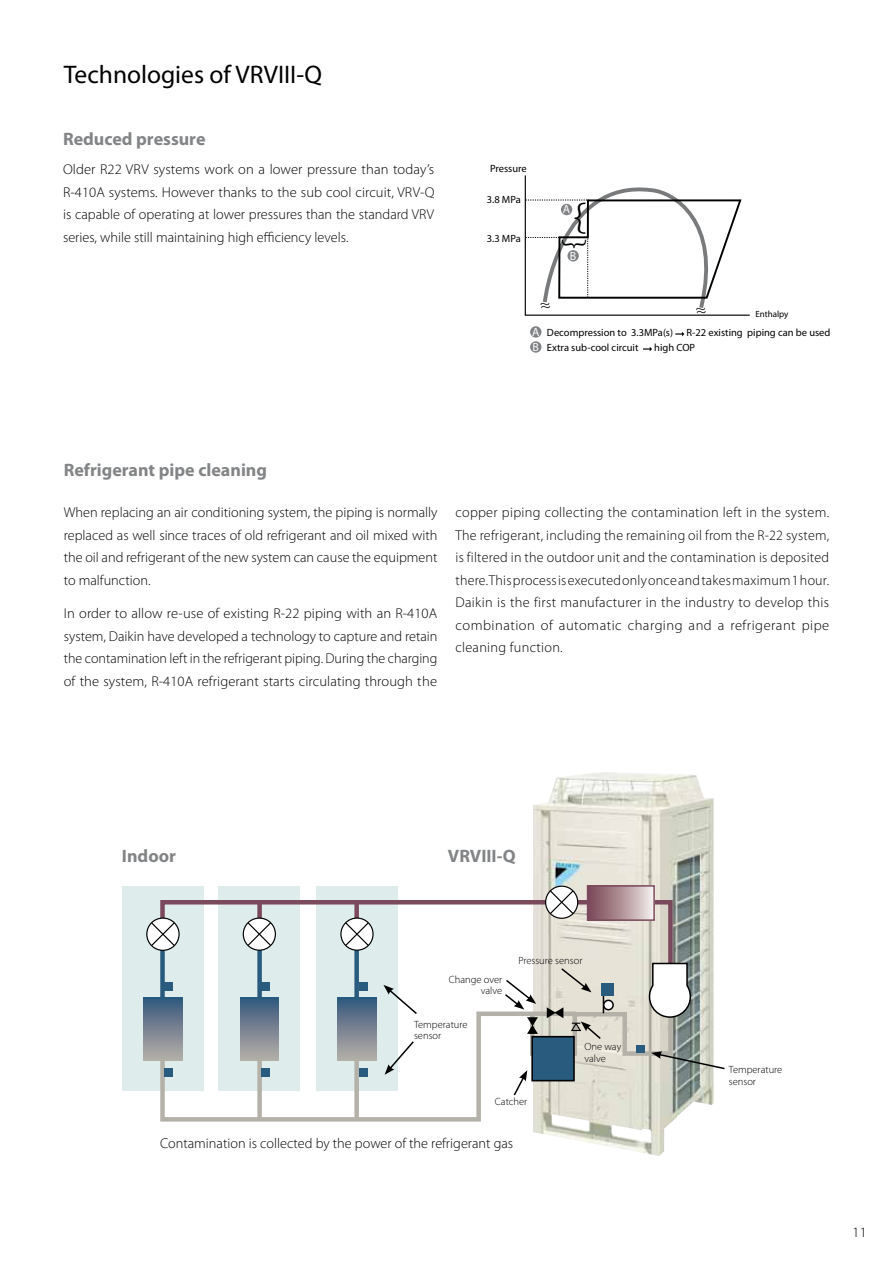
<style>
.page{position:relative;width:893px;height:1263px;background:#fff}
.page>*{position:absolute;margin:0;border:0;box-sizing:border-box;transform-origin:0 0}
.t1{font:300 39.15px "Myriad Pro";color:#000;scale:1.27 1}
.t2{font:300 30.15px "Myriad Pro";color:#000;scale:1.27 1}
.t3{font:25.5px "Myriad Pro";color:#000}
.t4{font:700 18px "Myriad Pro";color:#828486}
.t5{font:300 17.55px "Myriad Pro";color:#000}
.t6{font:300 14.25px/22.5px "Myriad Pro";color:#000;text-align:justify}
.t7{font:11.85px "Myriad Pro";color:#fff}
.t8{font:10.5px "Myriad Pro";color:#000}
.t9{font:300 10.5px/11.2px "Myriad Pro";color:#000}
.t10{font:9px "Myriad Pro";color:#000}
</style>
<div class="page">
<svg style="left:525px;top:175px;width:225px;height:141px"></svg>
<div style="left:561px;top:204px;width:11px;height:11px;background:#808285;border-radius:50%"></div>
<div style="left:530px;top:326px;width:11px;height:12px;background:#808285;border-radius:50%"></div>
<div style="left:567px;top:250px;width:12px;height:11px;background:#808285;border-radius:50%"></div>
<div style="left:530px;top:341px;width:11px;height:12px;background:#808285;border-radius:50%"></div>
<svg style="left:675px;top:332px;width:9px;height:4px"></svg>
<svg style="left:643px;top:347px;width:9px;height:4px"></svg>
<img style="left:533px;top:772px;width:180px;height:384px">
<div style="left:219px;top:886px;width:81px;height:204px;background:#deecec"></div>
<div style="left:316px;top:886px;width:82px;height:204px;background:#deecec"></div>
<div style="left:122px;top:886px;width:82px;height:204px;background:#deecec"></div>
<svg style="left:158px;top:1009px;width:422px;height:115px"></svg>
<div style="left:257px;top:1060px;width:5px;height:60px;background:#b4b1a8"></div>
<div style="left:354px;top:1060px;width:5px;height:60px;background:#b4b1a8"></div>
<svg style="left:383px;top:1000px;width:36px;height:16px"></svg>
<svg style="left:385px;top:1040px;width:30px;height:35px"></svg>
<div style="left:164px;top:1068px;width:9px;height:8px;background:#285b7e"></div>
<div style="left:261px;top:1068px;width:9px;height:8px;background:#285b7e"></div>
<div style="left:359px;top:1068px;width:9px;height:8px;background:#285b7e"></div>
<div style="left:144px;top:998px;width:38px;height:63px;background:linear-gradient(to bottom,#35587d,#bab0a8)"></div>
<div style="left:240px;top:998px;width:38px;height:63px;background:linear-gradient(to bottom,#35587d,#bab0a8)"></div>
<div style="left:338px;top:998px;width:38px;height:63px;background:linear-gradient(to bottom,#35587d,#bab0a8)"></div>
<svg style="left:158px;top:898px;width:517px;height:102px"></svg>
<svg style="left:503px;top:962px;width:222px;height:135px"></svg>
<div style="left:588px;top:886px;width:66px;height:34px;background:linear-gradient(to right,#764251,#eee6e4)"></div>
<div style="left:587px;top:885px;width:68px;height:36px;border:2px solid #7b495c"></div>
<svg style="left:147px;top:918px;width:32px;height:32px"></svg>
<div style="left:146px;top:917px;width:34px;height:34px;border:1px solid #000;border-radius:50%"></div>
<svg style="left:546px;top:886px;width:32px;height:32px"></svg>
<div style="left:545px;top:885px;width:33px;height:34px;border:1px solid #000;border-radius:50%"></div>
<h3 class="t3" style="left:64px;top:59px;width:260px">Technologies of VRVIII-Q</h3>
<p class="t4" style="left:63px;top:128px;width:144px">Reduced pressure</p>
<p class="t6" style="left:63px;top:158px;width:373px">Older R22 VRV systems work on a lower pressure than today’s R-410A systems. However thanks to the sub cool circuit, VRV-Q is capable of operating at lower pressures than the standard VRV series, while still maintaining high efficiency levels.</p>
<p class="t8" style="left:490px;top:162px;width:38px">Pressure</p>
<p class="t8" style="left:487px;top:193px;width:35px">3.8 MPa</p>
<p class="t8" style="left:487px;top:232px;width:35px">3.3 MPa</p>
<p class="t7" style="left:563px;top:202px;width:9px">A</p>
<h1 class="t1" style="left:586px;top:244px;width:12px;rotate:-180deg">}</h1>
<h2 class="t2" style="left:593px;top:239px;width:10px;rotate:90deg">}</h2>
<p class="t7" style="left:570px;top:249px;width:8px">B</p>
<p class="t5" style="left:540px;top:294px;width:12px">~~</p>
<p class="t5" style="left:696px;top:299px;width:12px">~~</p>
<p class="t10" style="left:755px;top:308px;width:35px">Enthalpy</p>
<p class="t7" style="left:532px;top:324px;width:9px">A</p>
<p class="t7" style="left:533px;top:340px;width:8px">B</p>
<p class="t8" style="left:547px;top:326px;width:128px">Decompression to 3.3MPa(s)</p>
<p class="t8" style="left:687px;top:326px;width:145px">R-22 existing piping can be used</p>
<p class="t8" style="left:547px;top:341px;width:93px">Extra sub-cool circuit</p>
<p class="t8" style="left:654px;top:341px;width:42px">high COP</p>
<p class="t4" style="left:64px;top:458px;width:205px">Refrigerant pipe cleaning</p>
<p class="t6" style="left:64px;top:501px;width:375px">When replacing an air conditioning system, the piping is normally replaced as well since traces of old refrigerant and oil mixed with the oil and refrigerant of the new system can cause the equipment to malfunction.</p>
<p class="t6" style="left:64px;top:602px;width:375px">In order to allow re-use of existing R-22 piping with an R-410A system, Daikin have developed a technology to capture and retain the contamination left in the refrigerant piping. During the charging of the system, R-410A refrigerant starts circulating through the</p>
<p class="t6" style="left:455px;top:501px;width:375px">copper piping collecting the contamination left in the system.<br>The refrigerant, including the remaining oil from the R-22 system, is filtered in the outdoor unit and the contamination is deposited there. This process is executed only once and takes maximum 1 hour.<br>Daikin is the first manufacturer in the industry to develop this combination of automatic charging and a refrigerant pipe cleaning function.</p>
<p class="t4" style="left:122px;top:844px;width:56px">Indoor</p>
<p class="t4" style="left:448px;top:844px;width:69px">VRVIII-Q</p>
<p class="t9" style="left:449px;top:974px;width:55px;text-align:right">Change over valve</p>
<p class="t9" style="left:414px;top:1018px;width:55px">Temperature sensor</p>
<p class="t9" style="left:518px;top:954px;width:66px">Pressure sensor</p>
<p class="t9" style="left:584px;top:1041px;width:38px">One way valve</p>
<p class="t9" style="left:495px;top:1096px;width:34px">Catcher</p>
<p class="t6" style="left:160px;top:1131px;width:355px">Contamination is collected by the power of the refrigerant gas</p>
<p class="t9" style="left:729px;top:1064px;width:55px">Temperature sensor</p>
<p class="t6" style="left:852px;top:1221px;width:16px">11</p>
</div>
